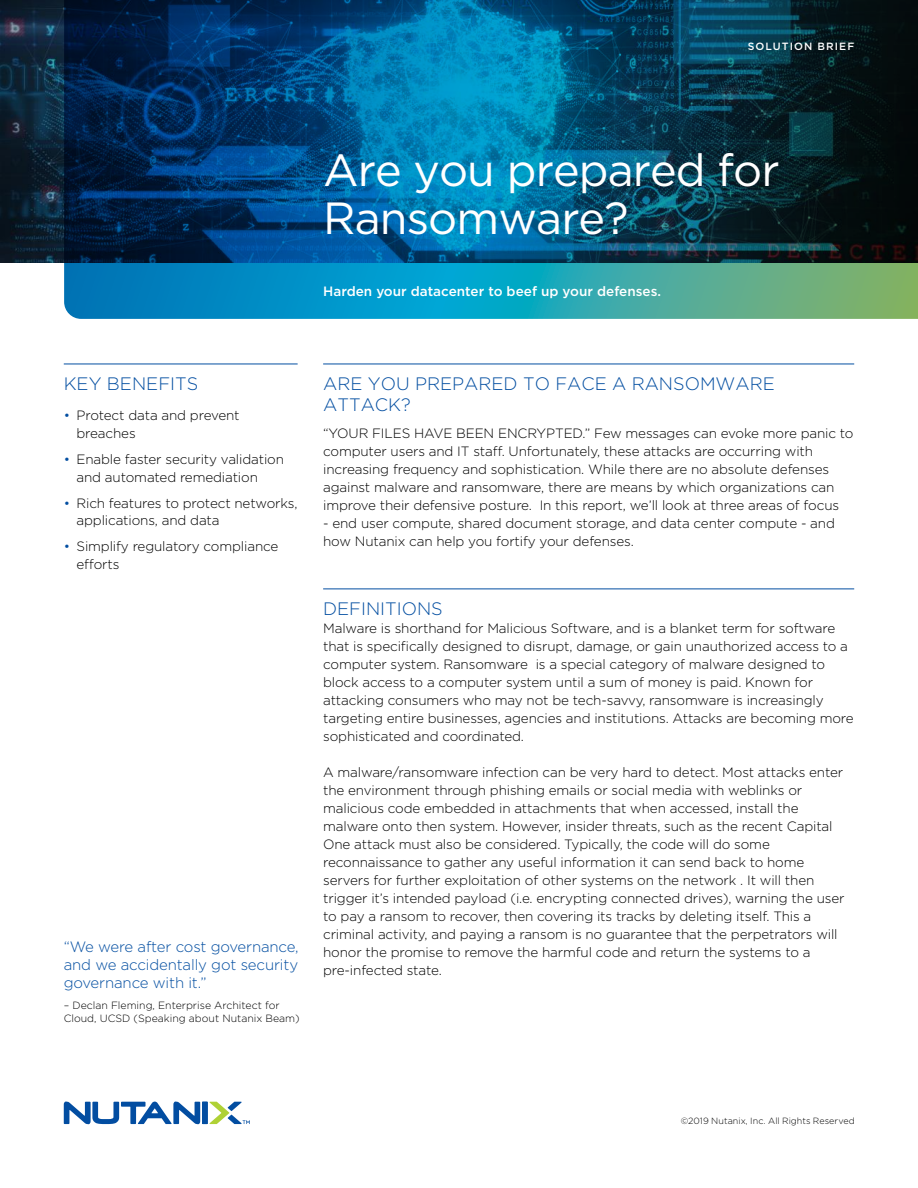
<style>
.page{position:relative;width:918px;height:1188px;background:#fff}
.page>*{position:absolute;margin:0;border:0;box-sizing:border-box;transform-origin:0 0}
.t1{font:45px/48px "Gotham";letter-spacing:-.02em;color:#fff}
.t2{font:300 18px/21.6px "Gotham";color:#034ea1}
.t3{font:300 15px/18px "Gotham";letter-spacing:-.01em;color:#034ea1;text-align:justify}
.t4{font:300 13.5px/18px "Gotham";letter-spacing:-.01em;color:#000}
.t5{font:500 13.5px "Gotham";color:#fff}
.t6{font:300 10.5px/12.6px "Gotham";color:#000}
.t7{font:500 10.5px "Gotham";letter-spacing:.1em;color:#fff}
.t8{font:300 9px "Gotham";letter-spacing:.005em;color:#000}
.s1{color:#034ea1}
</style>
<div class="page">
<img style="left:0;top:0;width:64px;height:262px">
<svg style="left:210px;top:1102px;width:40px;height:22px"></svg>
<div style="left:202px;top:1102px;width:6px;height:22px;background:#024da1"></div>
<svg style="left:64px;top:1102px;width:136px;height:22px"></svg>
<svg style="left:64px;top:0;width:854px;height:319px;background:#095374"></svg>
<hr style="left:323px;top:364px;width:531px;height:1px;background:#034ea1">
<hr style="left:323px;top:589px;width:531px;height:1px;background:#034ea1">
<hr style="left:64px;top:364px;width:234px;height:1px;background:#034ea1">
<p class="t7" style="left:748px;top:39px;width:108px">SOLUTION BRIEF</p>
<h1 class="t1" style="left:323px;top:145px;width:458px">Are you prepared for<br>Ransomware?</h1>
<p class="t5" style="left:323px;top:282px;width:339px">Harden your datacenter to beef up your defenses.</p>
<h2 class="t2" style="left:64px;top:372px;width:136px">KEY BENEFITS</h2>
<p class="t4" style="left:77px;top:406px;width:165px;text-indent:-13px"><span class="s1">•</span> Protect data and prevent breaches</p>
<p class="t4" style="left:77px;top:450px;width:209px;text-indent:-13px"><span class="s1">•</span> Enable faster security validation and automated remediation</p>
<p class="t4" style="left:77px;top:494px;width:223px;text-indent:-13px"><span class="s1">•</span> Rich features to protect networks, applications, and data</p>
<p class="t4" style="left:77px;top:538px;width:203px;text-indent:-13px"><span class="s1">•</span> Simplify regulatory compliance efforts</p>
<p class="t3" style="left:64px;top:937px;width:236px">“We were after cost governance, and we accidentally got security governance with it.”</p>
<p class="t6" style="left:64px;top:999px;width:238px">– Declan Fleming, Enterprise Architect for<br>Cloud, UCSD (Speaking about Nutanix Beam)</p>
<h2 class="t2" style="left:323px;top:372px;width:453px">ARE YOU PREPARED TO FACE A RANSOMWARE<br>ATTACK?</h2>
<p class="t4" style="left:323px;top:424px;width:532px">“YOUR FILES HAVE BEEN ENCRYPTED.” Few messages can evoke more panic to computer users and IT staff. Unfortunately, these attacks are occurring with increasing frequency and sophistication. While there are no absolute defenses against malware and ransomware, there are means by which organizations can improve their defensive posture. In this report, we’ll look at three areas of focus</p>
<p class="t4" style="left:323px;top:514px;width:513px">- end user compute, shared document storage, and data center compute - and how Nutanix can help you fortify your defenses.</p>
<h2 class="t2" style="left:323px;top:597px;width:121px">DEFINITIONS</h2>
<p class="t4" style="left:323px;top:619px;width:532px">Malware is shorthand for Malicious Software, and is a blanket term for software that is specifically designed to disrupt, damage, or gain unauthorized access to a computer system. Ransomware is a special category of malware designed to block access to a computer system until a sum of money is paid. Known for attacking consumers who may not be tech-savvy, ransomware is increasingly targeting entire businesses, agencies and institutions. Attacks are becoming more sophisticated and coordinated.</p>
<p class="t4" style="left:323px;top:763px;width:523px">A malware/ransomware infection can be very hard to detect. Most attacks enter the environment through phishing emails or social media with weblinks or malicious code embedded in attachments that when accessed, install the malware onto then system. However, insider threats, such as the recent Capital One attack must also be considered. Typically, the code will do some reconnaissance to gather any useful information it can send back to home servers for further exploitation of other systems on the network . It will then trigger it’s intended payload (i.e. encrypting connected drives), warning the user to pay a ransom to recover, then covering its tracks by deleting itself. This a criminal activity, and paying a ransom is no guarantee that the perpetrators will honor the promise to remove the harmful code and return the systems to a pre-infected state.</p>
<p class="t8" style="left:681px;top:1115px;width:176px">©2019 Nutanix, Inc. All Rights Reserved</p>
</div>
